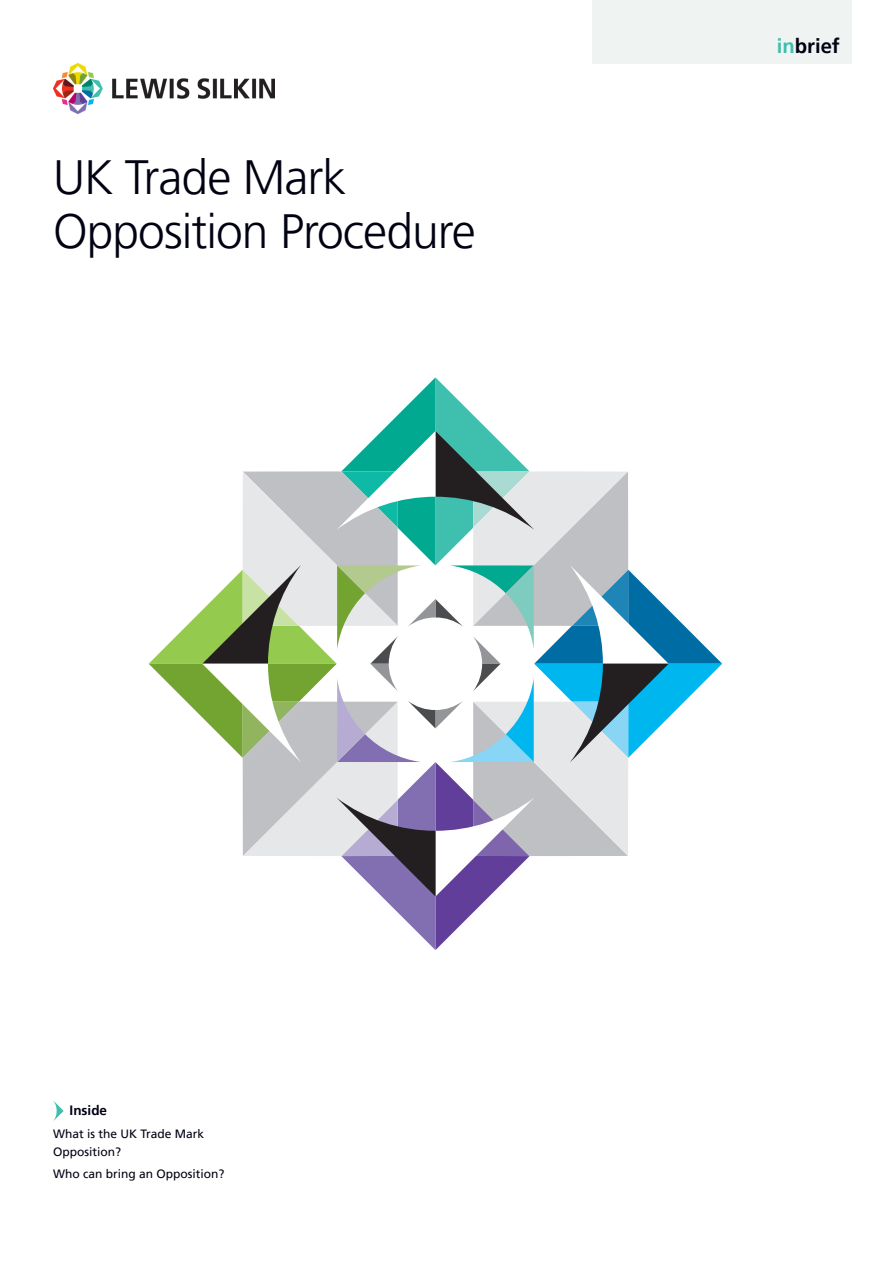
<style>
.page{position:relative;width:893px;height:1263px;background:#fff}
.page>*{position:absolute;margin:0;border:0;box-sizing:border-box;transform-origin:0 0}
.t1{font:300 48px/54px "Frutiger LT Pro";letter-spacing:-.02em;color:#000212}
.t2{font:700 20.25px "Frutiger LT Pro";color:#000212}
.t3{font:700 13.5px "Frutiger LT Pro";color:#000212}
.Inbrief_Front_Cover{font:12px/18px "Frutiger LT Pro";color:#000212}
.s1{color:#3fbfae}
</style>
<div class="page">
<div style="left:592px;top:0;width:259px;height:64px;background:#eff4f2"></div>
<svg style="left:53px;top:1101px;width:11px;height:20px"></svg>
<img style="left:53px;top:64px;width:221px;height:49px">
<svg style="left:149px;top:377px;width:573px;height:572px"></svg>
<p class="t1" style="left:53px;top:151px;width:424px">UK Trade Mark<br>Opposition Procedure</p>
<p class="t2" style="left:777px;top:34px;width:65px"><span class="s1">in</span>brief</p>
<p class="t3" style="left:70px;top:1103px;width:39px">Inside</p>
<p class="Inbrief_Front_Cover" style="left:53px;top:1124px;width:153px">What is the UK Trade Mark<br>Opposition?</p>
<p class="Inbrief_Front_Cover" style="left:53px;top:1165px;width:173px">Who can bring an Opposition?</p>
</div>
